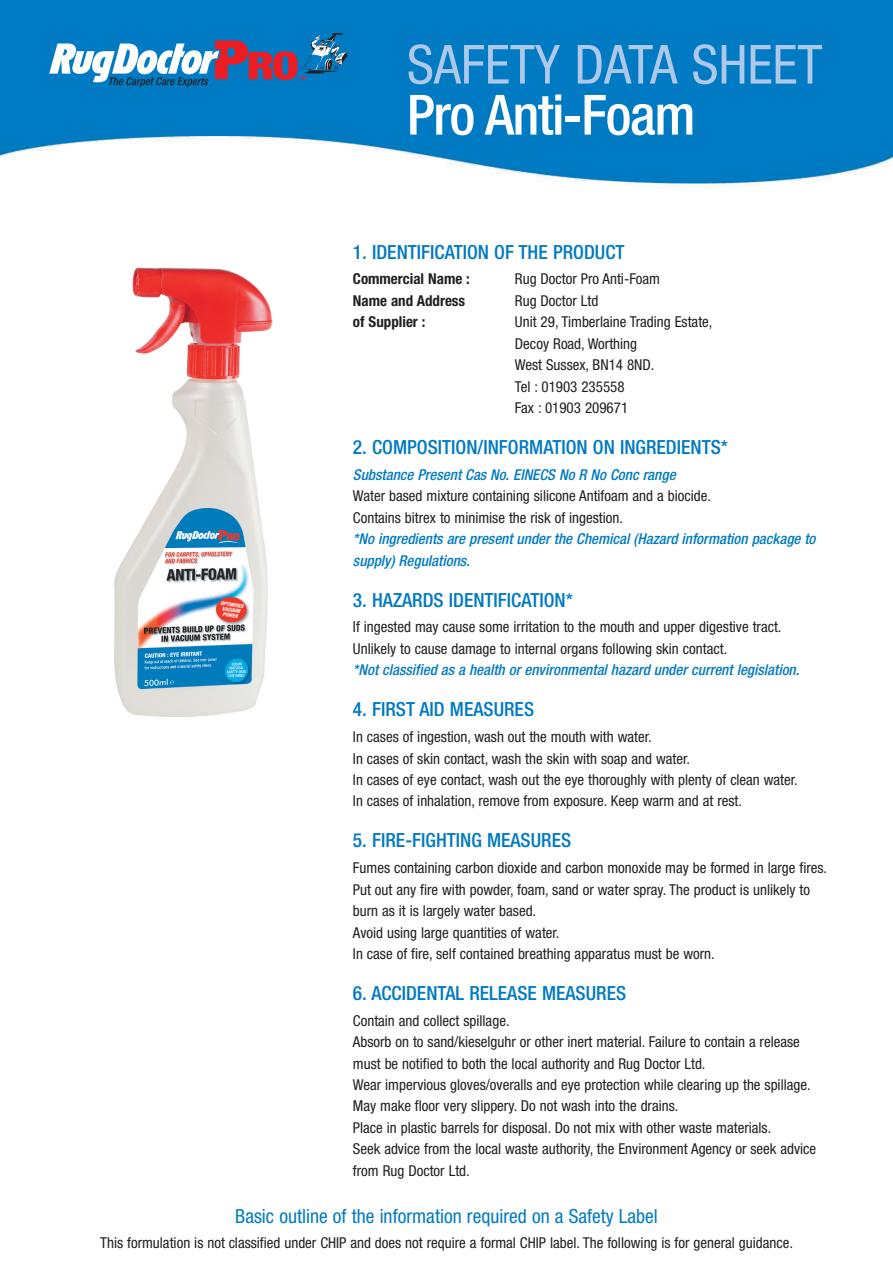
<style>
.page{position:relative;width:893px;height:1263px;background:#fff}
.page>*{position:absolute;margin:0;border:0;box-sizing:border-box;transform-origin:0 0}
.t1{font:500 condensed 55.5px "Helvetica Neue";letter-spacing:-.025em;color:#fff}
.t2{font:condensed 54px "Helvetica Neue";color:#adc8e8}
.t3{font:500 condensed 19.5px "Helvetica Neue";color:#007ac2}
.t4{font:condensed 19.5px "Helvetica Neue";color:#007ac2}
.t5{font:condensed 15px/21.5px "Helvetica Neue";color:#231f20}
.t6{font:italic 500 condensed 15px/21.5px "Helvetica Neue";color:#007ac2}
.t7{font:700 condensed 15px "Helvetica Neue";color:#231f20}
</style>
<div class="page">
<img style="left:0;top:0;width:893px;height:188px">
<svg style="left:49px;top:33px;width:298px;height:58px"></svg>
<img style="left:114px;top:267px;width:159px;height:450px">
<h2 class="t2" style="left:407px;top:45px;width:417px">SAFETY DATA SHEET</h2>
<h1 class="t1" style="left:407px;top:95px;width:290px">Pro Anti-Foam</h1>
<h3 class="t3" style="left:353px;top:245px;width:273px">1. IDENTIFICATION OF THE PRODUCT</h3>
<p class="t7" style="left:353px;top:270px;width:118px">Commercial Name :</p>
<p class="t5" style="left:515px;top:270px;width:146px">Rug Doctor Pro Anti-Foam</p>
<p class="t7" style="left:353px;top:291px;width:114px">Name and Address</p>
<p class="t5" style="left:515px;top:291px;width:85px">Rug Doctor Ltd</p>
<p class="t7" style="left:353px;top:313px;width:74px">of Supplier :</p>
<p class="t5" style="left:515px;top:313px;width:199px">Unit 29, Timberlaine Trading Estate,<br>Decoy Road, Worthing<br>West Sussex, BN14 8ND.<br>Tel : 01903 235558<br>Fax : 01903 209671</p>
<h3 class="t3" style="left:353px;top:440px;width:377px">2. COMPOSITION/INFORMATION ON INGREDIENTS*</h3>
<p class="t6" style="left:353px;top:465px;width:324px">Substance Present Cas No. EINECS No R No Conc range</p>
<p class="t5" style="left:353px;top:487px;width:360px">Water based mixture containing silicone Antifoam and a biocide.<br>Contains bitrex to minimise the risk of ingestion.</p>
<p class="t6" style="left:353px;top:529px;width:464px">*No ingredients are present under the Chemical (Hazard information package to supply) Regulations.</p>
<h3 class="t3" style="left:353px;top:593px;width:222px">3. HAZARDS IDENTIFICATION*</h3>
<p class="t5" style="left:353px;top:618px;width:430px">If ingested may cause some irritation to the mouth and upper digestive tract.<br>Unlikely to cause damage to internal organs following skin contact.</p>
<p class="t6" style="left:353px;top:661px;width:448px">*Not classified as a health or environmental hazard under current legislation.</p>
<h3 class="t3" style="left:353px;top:702px;width:183px">4. FIRST AID MEASURES</h3>
<p class="t5" style="left:353px;top:727px;width:446px">In cases of ingestion, wash out the mouth with water.<br>In cases of skin contact, wash the skin with soap and water.<br>In cases of eye contact, wash out the eye thoroughly with plenty of clean water.<br>In cases of inhalation, remove from exposure. Keep warm and at rest.</p>
<h3 class="t3" style="left:353px;top:833px;width:220px">5. FIRE-FIGHTING MEASURES</h3>
<p class="t5" style="left:353px;top:858px;width:476px">Fumes containing carbon dioxide and carbon monoxide may be formed in large fires.<br>Put out any fire with powder, foam, sand or water spray. The product is unlikely to burn as it is largely water based.<br>Avoid using large quantities of water.<br>In case of fire, self contained breathing apparatus must be worn.</p>
<h3 class="t3" style="left:353px;top:986px;width:275px">6. ACCIDENTAL RELEASE MEASURES</h3>
<p class="t5" style="left:353px;top:1011px;width:465px">Contain and collect spillage.<br>Absorb on to sand/kieselguhr or other inert material. Failure to contain a release must be notified to both the local authority and Rug Doctor Ltd.<br>Wear impervious gloves/overalls and eye protection while clearing up the spillage.<br>May make floor very slippery. Do not wash into the drains.<br>Place in plastic barrels for disposal. Do not mix with other waste materials.<br>Seek advice from the local waste authority, the Environment Agency or seek advice from Rug Doctor Ltd.</p>
<h3 class="t4" style="left:235px;top:1209px;width:424px">Basic outline of the information required on a Safety Label</h3>
<p class="t5" style="left:100px;top:1233px;width:694px">This formulation is not classified under CHIP and does not require a formal CHIP label. The following is for general guidance.</p>
</div>
